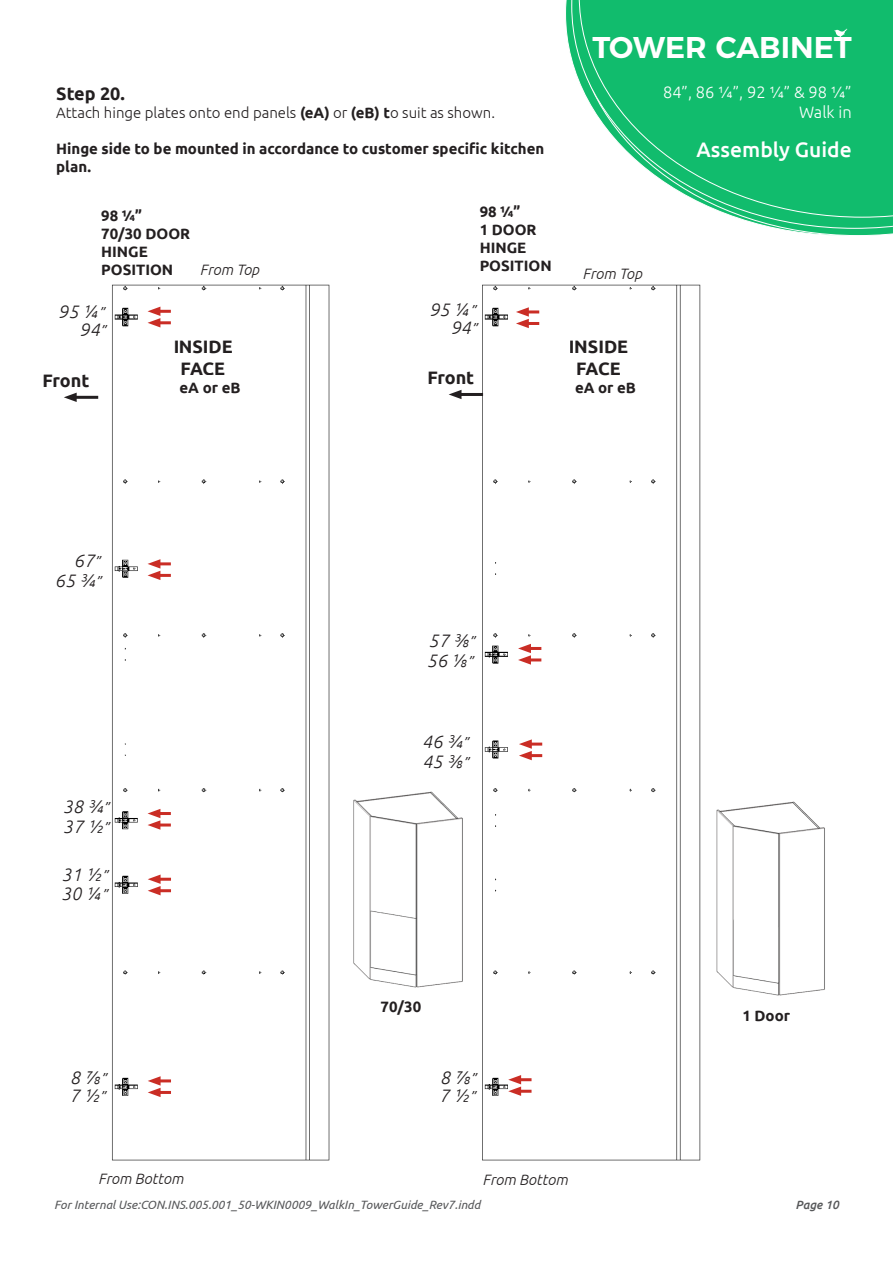
<style>
.page{position:relative;width:893px;height:1263px;background:#fff}
.page>*{position:absolute;margin:0;border:0;box-sizing:border-box;transform-origin:0 0}
.t1{font:600 30px "Montserrat";color:#fff}
.t2{font:500 21px "Ubuntu";color:#fff}
.t3{font:italic 300 18px "Ubuntu";color:#231f20}
.t4{font:700 18px/21.6px "Ubuntu";color:#231f20;text-align:center}
.t5{font:300 16.5px/19.8px "Ubuntu";color:#fff;text-align:right}
.t6{font:700 15px/18px "Ubuntu";color:#231f20}
.t7{font:300 15px "Ubuntu";color:#231f20}
.t8{font:italic 300 15px "Ubuntu";color:#231f20}
.t9{font:italic 12px "Ubuntu";color:#57585a}
.t10{font:italic 500 12px "Ubuntu";color:#57585a}
.s1{font-weight:700}
.s2{font-size:15px}
</style>
<div class="page">
<svg style="left:780px;top:229px;width:113px;height:7px"></svg>
<svg style="left:571px;top:0;width:322px;height:229px"></svg>
<svg style="left:579px;top:0;width:314px;height:217px;background:#2fc47f"></svg>
<svg style="left:834px;top:28px;width:14px;height:11px"></svg>
<img style="left:96px;top:284px;width:234px;height:877px">
<img style="left:482px;top:284px;width:219px;height:877px">
<hr style="left:525px;top:310px;width:14px;height:3px;background:#ca2d25">
<hr style="left:525px;top:322px;width:14px;height:3px;background:#ca2d25">
<svg style="left:516px;top:307px;width:13px;height:21px"></svg>
<hr style="left:527px;top:647px;width:14px;height:3px;background:#ca2d25">
<hr style="left:527px;top:658px;width:14px;height:3px;background:#ca2d25">
<svg style="left:518px;top:644px;width:13px;height:21px"></svg>
<hr style="left:528px;top:742px;width:14px;height:3px;background:#ca2d25">
<hr style="left:528px;top:754px;width:14px;height:3px;background:#ca2d25">
<svg style="left:519px;top:739px;width:13px;height:21px"></svg>
<hr style="left:517px;top:1078px;width:14px;height:3px;background:#ca2d25">
<hr style="left:517px;top:1090px;width:14px;height:3px;background:#ca2d25">
<svg style="left:508px;top:1075px;width:13px;height:21px"></svg>
<img style="left:353px;top:792px;width:110px;height:196px">
<img style="left:716px;top:801px;width:109px;height:195px">
<hr style="left:73px;top:396px;width:25px;height:3px;background:#231f20">
<svg style="left:64px;top:393px;width:13px;height:9px"></svg>
<hr style="left:458px;top:393px;width:25px;height:3px;background:#231f20">
<svg style="left:449px;top:390px;width:12px;height:9px"></svg>
<hr style="left:157px;top:878px;width:14px;height:3px;background:#ca2d25">
<hr style="left:157px;top:1079px;width:14px;height:3px;background:#ca2d25">
<hr style="left:157px;top:889px;width:14px;height:3px;background:#ca2d25">
<svg style="left:148px;top:874px;width:13px;height:21px"></svg>
<hr style="left:157px;top:1091px;width:14px;height:3px;background:#ca2d25">
<svg style="left:148px;top:1076px;width:13px;height:21px"></svg>
<hr style="left:157px;top:812px;width:14px;height:3px;background:#ca2d25">
<hr style="left:157px;top:562px;width:14px;height:3px;background:#ca2d25">
<hr style="left:157px;top:310px;width:14px;height:3px;background:#ca2d25">
<hr style="left:157px;top:823px;width:14px;height:3px;background:#ca2d25">
<svg style="left:148px;top:809px;width:12px;height:21px"></svg>
<hr style="left:157px;top:574px;width:14px;height:3px;background:#ca2d25">
<svg style="left:148px;top:559px;width:12px;height:21px"></svg>
<hr style="left:157px;top:321px;width:14px;height:3px;background:#ca2d25">
<svg style="left:148px;top:307px;width:12px;height:20px"></svg>
<p class="t4" style="left:56px;top:83px;width:70px">Step 20.</p>
<p class="t7" style="left:56px;top:104px;width:440px">Attach hinge plates onto end panels <span class="s1">(eA)</span> or <span class="s1">(eB) t</span>o suit as shown.</p>
<p class="t6" style="left:56px;top:140px;width:490px">Hinge side to be mounted in accordance to customer specific kitchen plan.</p>
<p class="t6" style="left:101px;top:206px;width:90px">98 1/4”<br>70/30 DOOR</p>
<p class="t6" style="left:101px;top:242px;width:48px">HINGE</p>
<p class="t6" style="left:101px;top:260px;width:74px">POSITION</p>
<p class="t8" style="left:200px;top:261px;width:61px">From Top</p>
<p class="t6" style="left:480px;top:202px;width:58px">98 1/4”<br>1 DOOR</p>
<p class="t6" style="left:480px;top:238px;width:48px">HINGE</p>
<p class="t6" style="left:480px;top:256px;width:74px">POSITION</p>
<p class="t3" style="left:58px;top:301px;width:48px">95 1/4<span class="s2">”</span></p>
<p class="t3" style="left:429px;top:299px;width:48px">95 1/4<span class="s2">”</span></p>
<p class="t3" style="left:80px;top:319px;width:28px">94<span class="s2">”</span></p>
<p class="t3" style="left:451px;top:317px;width:28px">94<span class="s2">”</span></p>
<h1 class="t1" style="left:592px;top:23px;width:261px">TOWER CABINET</h1>
<p class="t5" style="left:663px;top:82px;width:190px">84”, 86 1/4”, 92 1/4” &amp; 98 1/4”<br>Walk in</p>
<h2 class="t2" style="left:696px;top:136px;width:157px">Assembly Guide</h2>
<p class="t8" style="left:583px;top:265px;width:61px">From Top</p>
<p class="t4" style="left:173px;top:336px;width:61px">INSIDE<br>FACE</p>
<p class="t4" style="left:569px;top:336px;width:61px">INSIDE<br>FACE</p>
<p class="t4" style="left:43px;top:370px;width:48px">Front</p>
<p class="t4" style="left:427px;top:367px;width:48px">Front</p>
<p class="t6" style="left:180px;top:378px;width:63px">eA or eB</p>
<p class="t6" style="left:575px;top:378px;width:63px">eA or eB</p>
<p class="t3" style="left:74px;top:549px;width:28px">67<span class="s2">”</span></p>
<p class="t3" style="left:55px;top:570px;width:48px">65 3/4<span class="s2">”</span></p>
<p class="t3" style="left:63px;top:796px;width:48px">38 3/4<span class="s2">”</span></p>
<p class="t3" style="left:63px;top:816px;width:48px">37 1/2<span class="s2">”</span></p>
<p class="t3" style="left:61px;top:864px;width:48px">31 1/2<span class="s2">”</span></p>
<p class="t3" style="left:61px;top:883px;width:48px">30 1/4<span class="s2">”</span></p>
<p class="t3" style="left:429px;top:629px;width:48px">57 3/8<span class="s2">”</span></p>
<p class="t3" style="left:427px;top:649px;width:48px">56 1/8<span class="s2">”</span></p>
<p class="t3" style="left:422px;top:731px;width:48px">46 3/4<span class="s2">”</span></p>
<p class="t3" style="left:422px;top:751px;width:48px">45 3/8<span class="s2">”</span></p>
<p class="t6" style="left:381px;top:997px;width:42px">70/30</p>
<p class="t3" style="left:70px;top:1067px;width:38px">8 7/8<span class="s2">”</span></p>
<p class="t3" style="left:440px;top:1067px;width:38px">8 7/8<span class="s2">”</span></p>
<p class="t3" style="left:69px;top:1085px;width:38px">7 1/2<span class="s2">”</span></p>
<p class="t3" style="left:439px;top:1085px;width:38px">7 1/2<span class="s2">”</span></p>
<p class="t8" style="left:98px;top:1170px;width:87px">From Bottom</p>
<p class="t8" style="left:483px;top:1171px;width:87px">From Bottom</p>
<p class="t6" style="left:742px;top:1006px;width:49px">1 Door</p>
<p class="t9" style="left:54px;top:1197px;width:428px">For Internal Use:CON.INS.005.001_50-WKIN0009_WalkIn_TowerGuide_Rev7.indd</p>
<p class="t10" style="left:795px;top:1197px;width:45px">Page 10</p>
</div>
